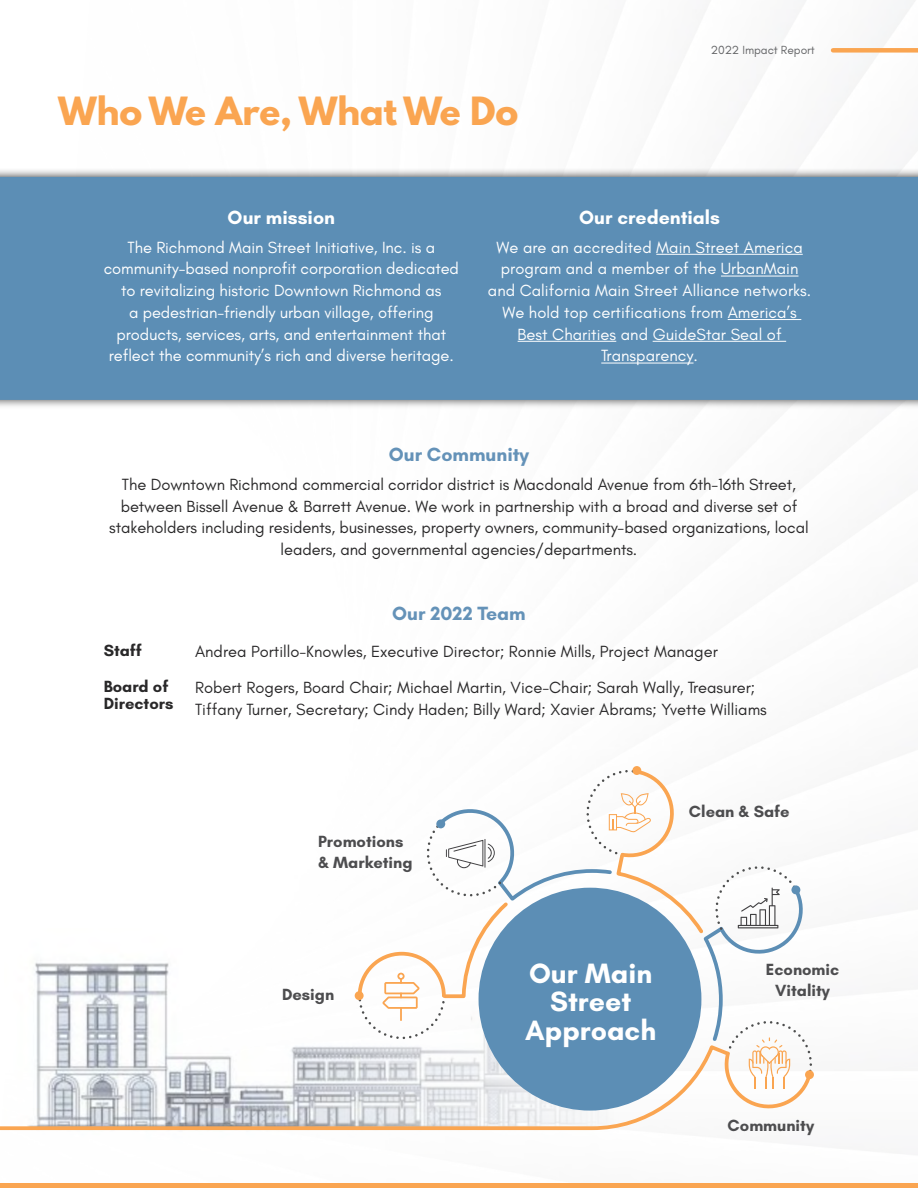
<style>
.page{position:relative;width:918px;height:1188px;background:#fff}
.page>*{position:absolute;margin:0;border:0;box-sizing:border-box;transform-origin:0 0}
.t1{font:700 34.5px "League Spartan";color:#faa551}
.t2{font:700 28.5px/28.5px "Glacial Indifference";color:#fff;text-align:center}
.t3{font:700 19.5px "Glacial Indifference";color:#fff}
.t4{font:700 19.5px "Glacial Indifference";color:#6492b8}
.t5{font:16.5px/21.8px "Glacial Indifference";letter-spacing:-.005em;color:#292829;text-align:center}
.t6{font:16.5px/21.8px "Glacial Indifference";letter-spacing:-.005em;color:#fff;text-align:center}
.t7{font:700 16.5px/21px "Glacial Indifference";color:#4d4d4f;text-align:center}
.t8{font:700 16.5px/36px "Glacial Indifference";color:#292829}
.t9{font:12px "Glacial Indifference";letter-spacing:-.005em;color:#636466}
</style>
<div class="page">
<div style="left:833px;top:48px;width:85px;height:5px;background:#faa551"></div>
<div style="left:0;top:167px;width:918px;height:243px;background:#000;opacity:.75"></div>
<div style="left:0;top:177px;width:918px;height:223px;background:#5c8eb5"></div>
<hr style="left:656px;top:254px;width:147px;height:1px;background:#fff">
<hr style="left:721px;top:276px;width:78px;height:1px;background:#fff">
<hr style="left:728px;top:319px;width:73px;height:1px;background:#fff">
<hr style="left:518px;top:341px;width:98px;height:1px;background:#fff">
<hr style="left:653px;top:341px;width:133px;height:1px;background:#fff">
<hr style="left:601px;top:363px;width:93px;height:1px;background:#fff">
<img style="left:4px;top:962px;width:590px;height:169px">
<svg style="left:0;top:1042px;width:660px;height:88px"></svg>
<svg style="left:356px;top:767px;width:458px;height:344px"></svg>
<div style="left:0;top:1183px;width:918px;height:5px;background:#faa551"></div>
<h1 class="t1" style="left:58px;top:84px;width:462px">Who We Are, What We Do</h1>
<p class="t9" style="left:711px;top:43px;width:106px">2022 Impact Report</p>
<p class="t3" style="left:228px;top:205px;width:109px">Our mission</p>
<p class="t6" style="left:104px;top:236px;width:357px">The Richmond Main Street Initiative, Inc. is a community-based nonprofit corporation dedicated to revitalizing historic Downtown Richmond as<br>a pedestrian-friendly urban village, offering products, services, arts, and entertainment that reflect the community’s rich and diverse heritage.</p>
<p class="t3" style="left:579px;top:205px;width:142px">Our credentials</p>
<p class="t6" style="left:488px;top:236px;width:325px">We are an accredited Main Street America program and a member of the UrbanMain and California Main Street Alliance networks.<br>We hold top certifications from America’s Best Charities and GuideStar Seal of Transparency.</p>
<p class="t4" style="left:389px;top:443px;width:142px">Our Community</p>
<p class="t5" style="left:109px;top:474px;width:701px">The Downtown Richmond commercial corridor district is Macdonald Avenue from 6th-16th Street, between Bissell Avenue &amp; Barrett Avenue. We work in partnership with a broad and diverse set of stakeholders including residents, businesses, property owners, community-based organizations, local leaders, and governmental agencies/departments.</p>
<p class="t8" style="left:104px;top:632px;width:66px">Staff<br>Board of</p>
<p class="t8" style="left:104px;top:685px;width:71px">Directors</p>
<p class="t4" style="left:392px;top:601px;width:135px">Our 2022 Team</p>
<p class="t5" style="left:195px;top:633px;width:562px;line-height:36px;text-align:left">Andrea Portillo-Knowles, Executive Director; Ronnie Mills, Project Manager<br>Robert Rogers, Board Chair; Michael Martin, Vice-Chair; Sarah Wally, Treasurer;</p>
<p class="t5" style="left:195px;top:699px;width:573px">Tiffany Turner, Secretary; Cindy Haden; Billy Ward; Xavier Abrams; Yvette Williams</p>
<p class="t7" style="left:318px;top:831px;width:96px;text-align:left">Promotions &amp; Marketing</p>
<p class="t7" style="left:689px;top:800px;width:102px">Clean &amp; Safe</p>
<p class="t7" style="left:282px;top:983px;width:54px">Design</p>
<h2 class="t2" style="left:525px;top:958px;width:132px">Our Main<br>Street<br>Approach</h2>
<p class="t7" style="left:766px;top:959px;width:75px">Economic<br>Vitality</p>
<p class="t7" style="left:728px;top:1115px;width:88px">Community</p>
</div>
